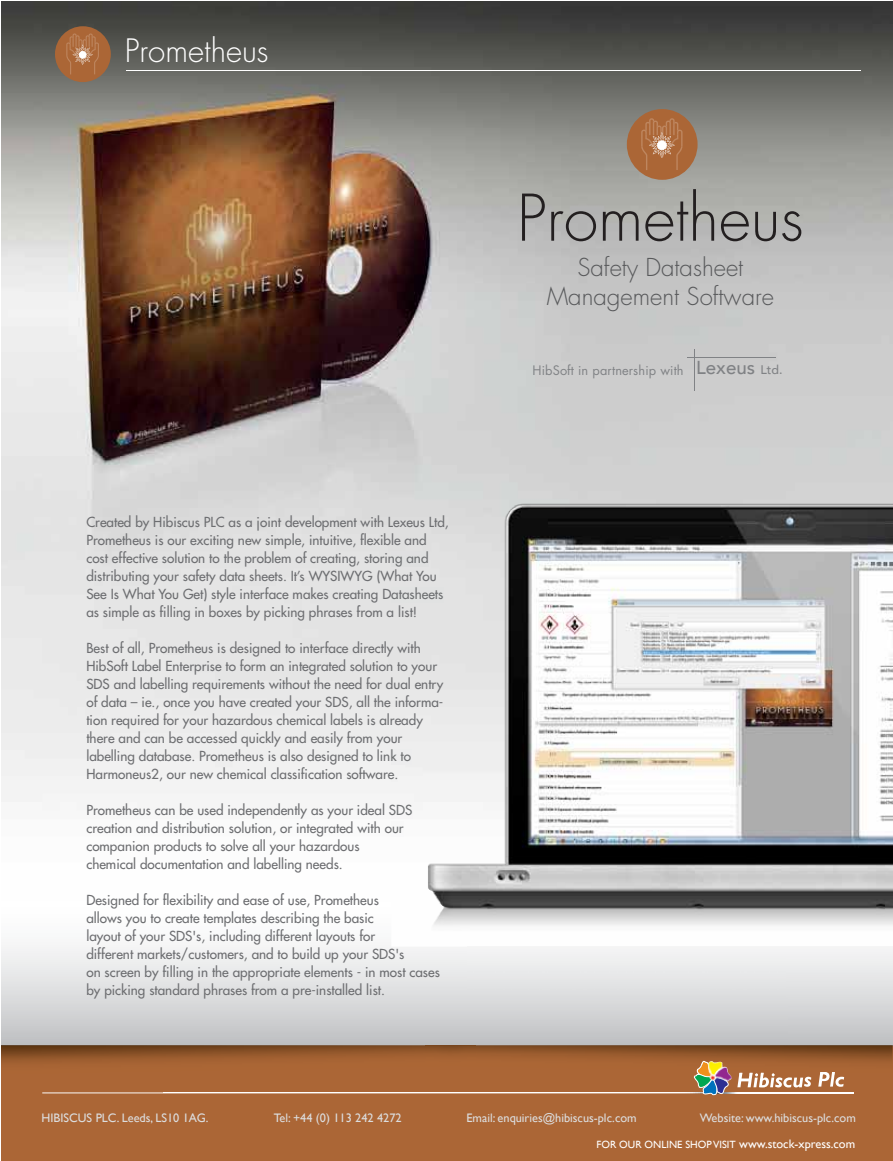
<style>
.page{position:relative;width:893px;height:1161px;background:#fff}
.page>*{position:absolute;margin:0;border:0;box-sizing:border-box;transform-origin:0 0}
.t1{font:300 62.55px "Futura";color:#231f20}
.t2{font:300 31.35px "Futura";color:#fff}
.t3{font:300 24px/28.8px "Futura";color:#58595b;text-align:center}
.t4{font:13.5px/18px "Futura";color:#6d6e71}
.t5{font:12.75px "Futura";letter-spacing:.01em;color:#808285}
.t6{font:12.3px "Gill Sans";color:#dcddde}
.t7{font:10.5px "Gill Sans";color:#fff}
.s1{color:#6d6f71}
.s2{font-family:"Avenir";font-weight:500;font-size:18.75px}
.s3{font-family:"Avenir";font-weight:500;font-size:12.45px}
.s4{font-size:12.3px}
</style>
<div class="page">
<img style="left:1px;top:1px;width:891px;height:1160px">
<hr style="left:126px;top:70px;width:734px;height:1px;background:#fff">
<div style="left:627px;top:109px;width:71px;height:71px;background:#ab6636;border-radius:50%"></div>
<svg style="left:641px;top:118px;width:41px;height:52px"></svg>
<hr style="left:694px;top:349px;width:1px;height:41px;background:#808285">
<hr style="left:687px;top:357px;width:89px;height:1px;background:#808285">
<div style="left:0;top:1045px;width:892px;height:115px;background:#ab6636"></div>
<hr style="left:715px;top:1092px;width:138px;height:1px;background:#fff">
<img style="left:1px;top:901px;width:467px;height:96px">
<img style="left:468px;top:946px;width:319px;height:51px">
<img style="left:787px;top:946px;width:105px;height:99px">
<img style="left:1px;top:997px;width:786px;height:48px">
<img style="left:1px;top:1045px;width:891px;height:28px">
<img style="left:476px;top:1045px;width:416px;height:1px">
<svg style="left:737px;top:1073px;width:74px;height:14px"></svg>
<svg style="left:818px;top:1072px;width:26px;height:15px"></svg>
<svg style="left:42px;top:1061px;width:687px;height:34px"></svg>
<img style="left:425px;top:1045px;width:51px;height:30px">
<hr style="left:0;top:1px;width:1px;height:1160px;background:#fff">
<div style="left:55px;top:26px;width:56px;height:56px;background:#ab6636;border-radius:50%"></div>
<svg style="left:66px;top:33px;width:33px;height:41px"></svg>
<img style="left:391px;top:551px;width:10px;height:16px">
<img style="left:391px;top:587px;width:10px;height:16px">
<img style="left:391px;top:749px;width:10px;height:16px">
<img style="left:391px;top:767px;width:6px;height:14px">
<img style="left:391px;top:803px;width:10px;height:16px">
<img style="left:391px;top:821px;width:10px;height:16px">
<img style="left:708px;top:1061px;width:24px;height:20px">
<img style="left:401px;top:484px;width:491px;height:461px">
<h2 class="t2" style="left:125px;top:31px;width:145px">Prometheus</h2>
<p class="t4" style="left:86px;top:513px;width:364px">Created by Hibiscus PLC as a joint development with Lexeus Ltd, Prometheus is our exciting new simple, intuitive, flexible and cost effective solution to the problem of creating, stori<span class="s1">ng and </span>distributing your safety data sheets. It’s WYSIWYG (What You See Is What You Get) style interface makes creating D<span class="s1">atasheets </span>as simple as filling in boxes by picking phrases from a list!</p>
<p class="t4" style="left:86px;top:639px;width:359px">Best of all, Prometheus is designed to interface directly with HibSoft Label Enterprise to form an integrated solution to your SDS and labelling requirements without the need for dual entry of data – ie., once you have created your SDS, all the informa&shy;tion required for your hazardous chemical labels is already there and can be accessed quickly and easily from your labelling database. Prometheus is also designed to lin<span class="s1">k to </span>Harmoneus2, our new chemical classification softwar<span class="s1">e.</span></p>
<p class="t4" style="left:86px;top:801px;width:327px">Prometheus can be used independently as your ideal <span class="s1">SDS </span>creation and distribution solution, or integrated with <span class="s1">our </span>companion products to solve all your hazardous chemical documentation and labelling needs.</p>
<p class="t4" style="left:86px;top:891px;width:355px">Designed for flexibility and ease of use, Prometheus<br>allows you to create templates describing the basic<br>layout of your SDS's, including different layouts for<br>different markets/customers, and to build up your SDS's<br>on screen by filling in the appropriate elements - in most cases by picking standard phrases from a pre-installed list.</p>
<h1 class="t1" style="left:517px;top:178px;width:288px">Prometheus</h1>
<h3 class="t3" style="left:547px;top:253px;width:229px">Safety Datasheet<br>Management Software</h3>
<p class="t5" style="left:533px;top:361px;width:251px">HibSoft in partnership with <span class="s2">Lexeus</span> <span class="s3">Ltd.</span></p>
<p class="t6" style="left:42px;top:1111px;width:168px">HIBISCUS PLC. Leeds, LS10 1AG.</p>
<p class="t6" style="left:274px;top:1111px;width:129px">Tel: +44 (0) 113 242 4272</p>
<p class="t6" style="left:466px;top:1111px;width:172px">Email: enquiries@hibiscus-plc.com</p>
<p class="t6" style="left:700px;top:1111px;width:157px">Website: www.hibiscus-plc.com</p>
<p class="t7" style="left:597px;top:1139px;width:260px">FOR OUR ONLINE SHOPVISIT <span class="s4">www.stock-xpress.com</span></p>
</div>
